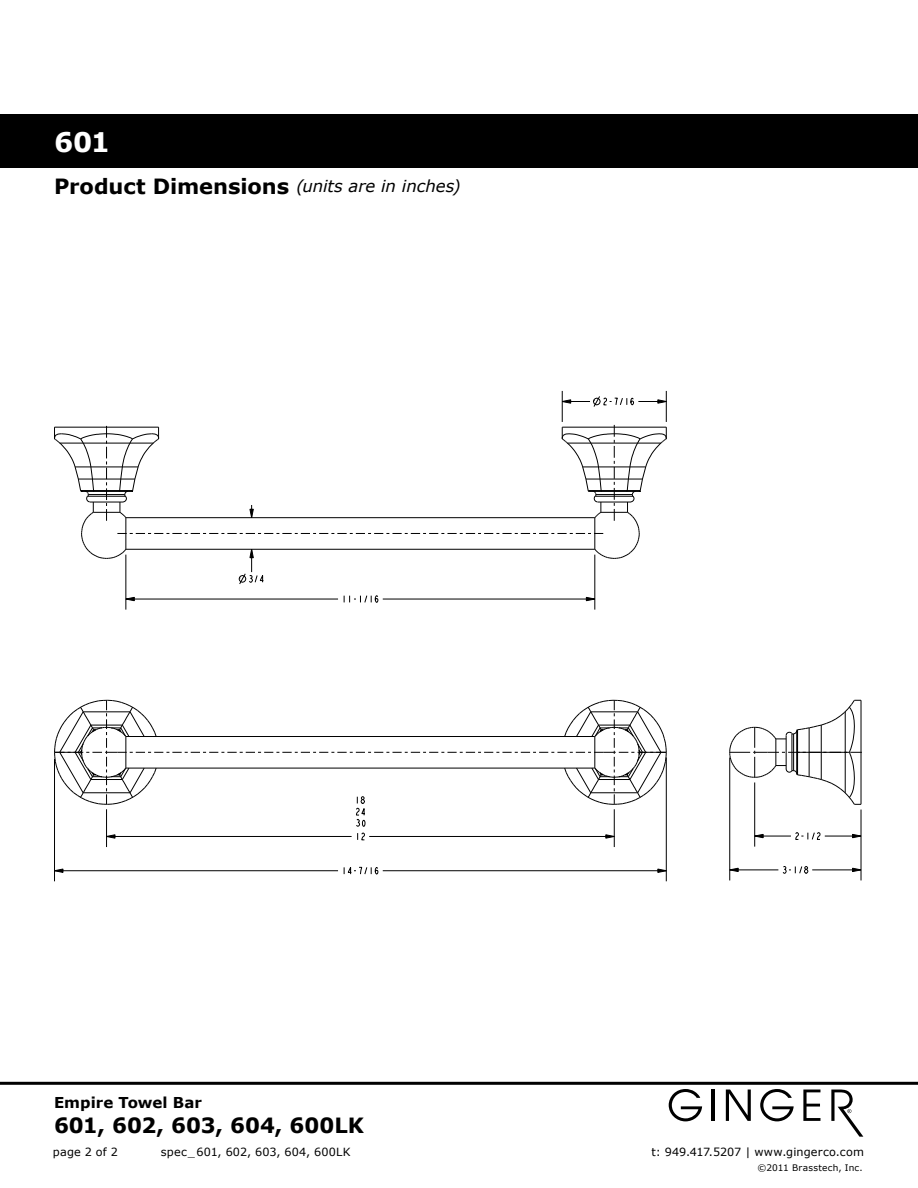
<style>
.page{position:relative;width:918px;height:1188px;background:#fff}
.page>*{position:absolute;margin:0;border:0;box-sizing:border-box;transform-origin:0 0}
.t1{font:700 27px "Verdana";color:#fff}
.t2{font:700 21px "Verdana";letter-spacing:-.005em;color:#000}
.t3{font:italic 16.5px "Verdana";letter-spacing:-.005em;color:#000}
.t4{font:700 15px "Verdana";color:#000}
.t5{font:11.25px "Verdana";letter-spacing:.015em;color:#000}
.t6{font:9px "Verdana";letter-spacing:.025em;color:#000}
.s1{font-weight:700;font-style:normal;font-size:21px}
</style>
<div class="page">
<div style="left:0;top:114px;width:918px;height:54px;background:#000"></div>
<hr style="left:0;top:1082px;width:918px;height:3px;background:#000">
<svg style="left:344px;top:866px;width:35px;height:9px"></svg>
<svg style="left:55px;top:869px;width:8px;height:4px"></svg>
<svg style="left:657px;top:869px;width:9px;height:4px"></svg>
<svg style="left:344px;top:595px;width:35px;height:8px"></svg>
<svg style="left:125px;top:597px;width:10px;height:4px"></svg>
<svg style="left:586px;top:597px;width:9px;height:4px"></svg>
<svg style="left:795px;top:832px;width:26px;height:8px"></svg>
<svg style="left:852px;top:834px;width:9px;height:4px"></svg>
<svg style="left:755px;top:834px;width:9px;height:4px"></svg>
<svg style="left:782px;top:866px;width:27px;height:8px"></svg>
<svg style="left:852px;top:868px;width:9px;height:4px"></svg>
<svg style="left:730px;top:868px;width:9px;height:4px"></svg>
<hr style="left:126px;top:555px;width:1px;height:55px;background:#000">
<hr style="left:383px;top:599px;width:212px;height:1px;background:#000">
<hr style="left:126px;top:599px;width:212px;height:1px;background:#000">
<svg style="left:563px;top:395px;width:103px;height:13px"></svg>
<hr style="left:562px;top:391px;width:1px;height:31px;background:#000">
<hr style="left:595px;top:555px;width:1px;height:55px;background:#000">
<hr style="left:666px;top:391px;width:1px;height:31px;background:#000">
<hr style="left:54px;top:759px;width:1px;height:122px;background:#000">
<hr style="left:106px;top:809px;width:1px;height:38px;background:#000">
<hr style="left:383px;top:870px;width:283px;height:1px;background:#000">
<hr style="left:55px;top:870px;width:283px;height:1px;background:#000">
<hr style="left:614px;top:809px;width:1px;height:38px;background:#000">
<hr style="left:666px;top:758px;width:1px;height:123px;background:#000">
<hr style="left:812px;top:870px;width:49px;height:1px;background:#000">
<hr style="left:730px;top:870px;width:48px;height:1px;background:#000">
<hr style="left:825px;top:836px;width:36px;height:1px;background:#000">
<hr style="left:755px;top:836px;width:36px;height:1px;background:#000">
<hr style="left:729px;top:758px;width:1px;height:122px;background:#000">
<hr style="left:754px;top:782px;width:1px;height:65px;background:#000">
<hr style="left:861px;top:810px;width:1px;height:70px;background:#000">
<svg style="left:54px;top:425px;width:613px;height:160px"></svg>
<svg style="left:729px;top:699px;width:133px;height:106px"></svg>
<svg style="left:54px;top:700px;width:613px;height:141px"></svg>
<svg style="left:669px;top:1089px;width:33px;height:32px"></svg>
<hr style="left:711px;top:1090px;width:4px;height:31px;background:#000">
<svg style="left:726px;top:1090px;width:25px;height:31px"></svg>
<svg style="left:760px;top:1089px;width:34px;height:32px"></svg>
<svg style="left:803px;top:1090px;width:17px;height:31px"></svg>
<svg style="left:831px;top:1090px;width:32px;height:47px"></svg>
<h1 class="t1" style="left:54px;top:125px;width:58px">601</h1>
<h3 class="t3" style="left:54px;top:176px;width:408px"><span class="s1">Product Dimensions</span> (units are in inches)</h3>
<h3 class="t4" style="left:54px;top:1093px;width:149px">Empire Towel Bar</h3>
<h2 class="t2" style="left:54px;top:1112px;width:311px">601, 602, 603, 604, 600LK</h2>
<p class="t5" style="left:53px;top:1144px;width:67px">page 2 of 2</p>
<p class="t5" style="left:161px;top:1144px;width:191px">spec_601, 602, 603, 604, 600LK</p>
<p class="t5" style="left:651px;top:1144px;width:214px">t: 949.417.5207 | www.gingerco.com</p>
<p class="t6" style="left:758px;top:1162px;width:107px">©2011 Brasstech, Inc.</p>
</div>
